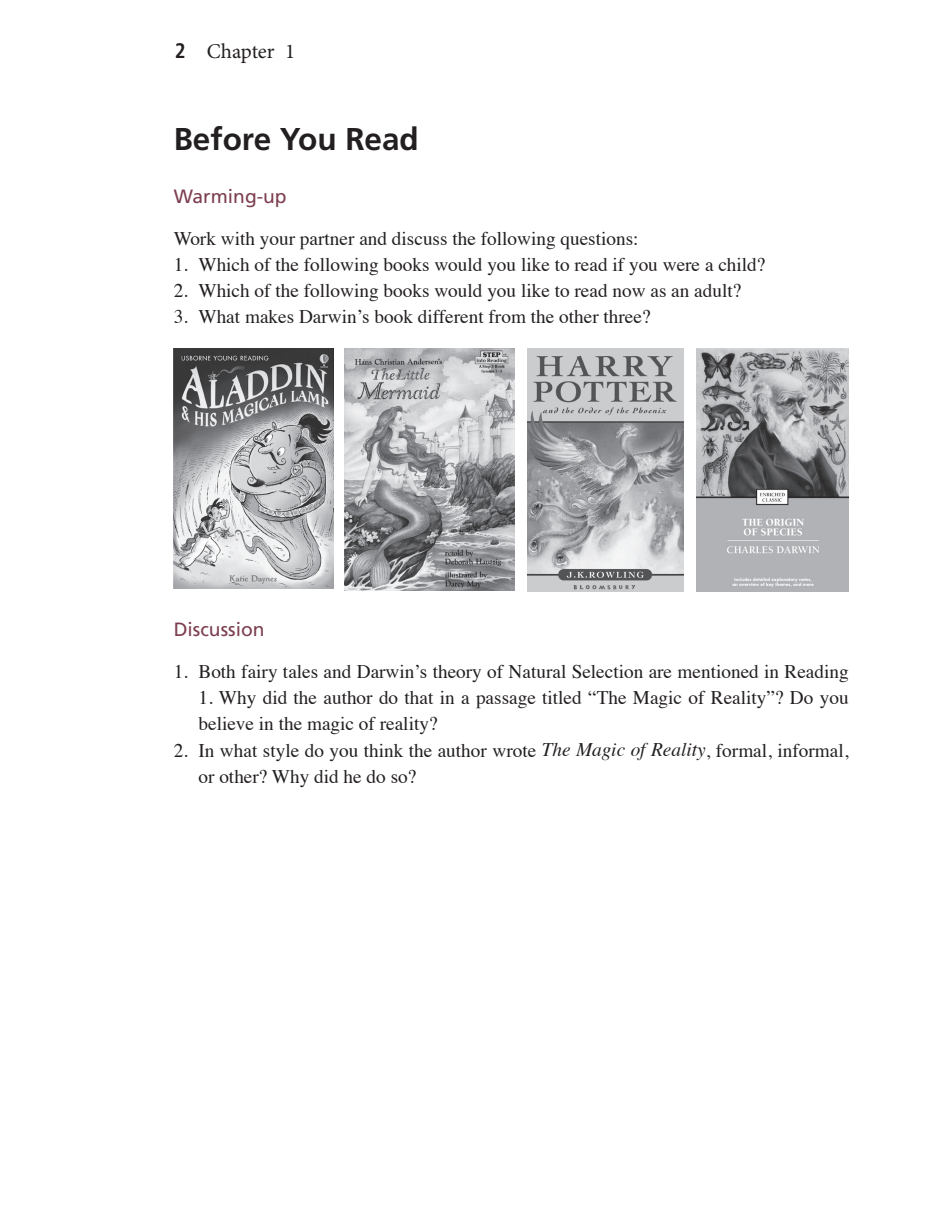
<style>
.page{position:relative;width:933px;height:1216px;background:#fff}
.page>*{position:absolute;margin:0;border:0;box-sizing:border-box;transform-origin:0 0}
.t1{font:700 31.5px "Frutiger LT Std";color:#231f20}
.t2{font:21px "Minion Pro";letter-spacing:-.005em;color:#231f20}
.t3{font:19.25px/26.2px "Times";color:#231f20}
.t4{font:19.25px "Frutiger LT Std";color:#7d3f50}
.s1{font-family:"Frutiger LT Std";font-weight:700;font-stretch:condensed}
.s2{font-style:italic}
</style>
<div class="page">
<img style="left:174px;top:348px;width:159px;height:240px">
<img style="left:527px;top:348px;width:156px;height:243px">
<img style="left:696px;top:348px;width:152px;height:243px">
<img style="left:345px;top:348px;width:169px;height:242px">
<p class="t2" style="left:175px;top:37px;width:122px"><span class="s1">2</span> Chapter 1</p>
<h1 class="t1" style="left:174px;top:121px;width:247px">Before You Read</h1>
<p class="t4" style="left:174px;top:185px;width:115px">Warming-up</p>
<p class="t3" style="left:174px;top:223px;width:466px">Work with your partner and discuss the following questions:</p>
<p class="t3" style="left:174px;top:249px;width:593px">1. Which of the following books would you like to read if you were a child?</p>
<p class="t3" style="left:174px;top:276px;width:569px">2. Which of the following books would you like to read now as an adult?</p>
<p class="t3" style="left:174px;top:302px;width:478px">3. What makes Darwin’s book different from the other three?</p>
<p class="t4" style="left:174px;top:618px;width:92px">Discussion</p>
<p class="t3" style="left:174px;top:656px;width:676px">1. Both fairy tales and Darwin’s theory of Natural Selection are mentioned in Reading</p>
<p class="t3" style="left:198px;top:682px;width:651px">1. Why did the author do that in a passage titled “The Magic of Reality”? Do you believe in the magic of reality?</p>
<p class="t3" style="left:198px;top:735px;width:651px;text-indent:-25px">2. In what style do you think the author wrote <span class="s2">The Magic of Reality</span>, formal, informal, or other? Why did he do so?</p>
</div>
